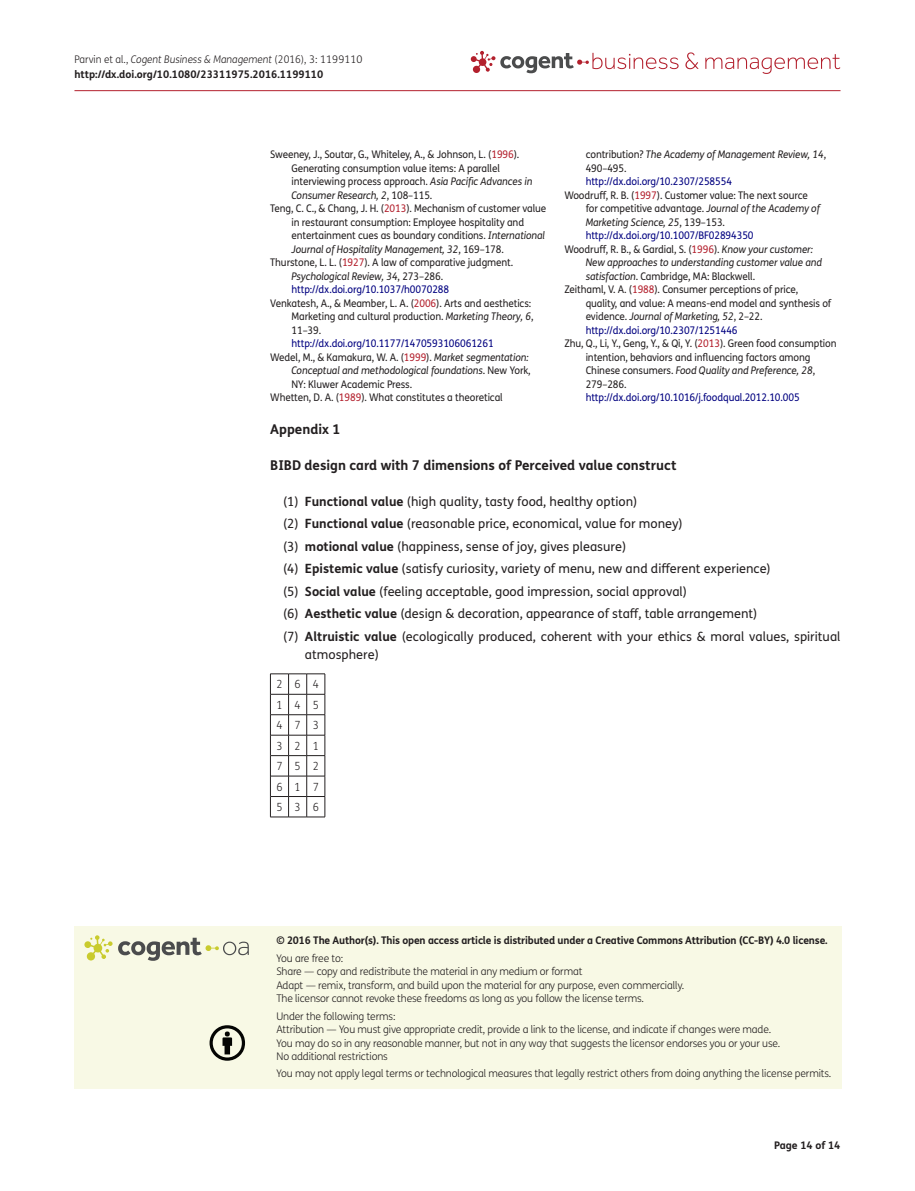
<style>
.page{position:relative;width:915px;height:1191px;background:#fff}
.page>*{position:absolute;margin:0;border:0;box-sizing:border-box;transform-origin:0 0}
.t1{font:700 13.5px "FS Me Pro";color:#231f20}
.t2{font:12.75px/22.5px "FS Me Pro";color:#231f20}
.t3{font:300 11.25px/20.4px "FS Me Pro";letter-spacing:1.125em;color:#231f20;text-align:justify;scale:.95 1}
.t4{font:10.5px "FS Me Pro";letter-spacing:-.01em;color:#231f20;scale:.95 1}
.t5{font:300 10.5px/13.5px "FS Me Pro";letter-spacing:-.015em;color:#231f20}
.t6{font:italic 10.5px/13.5px "FS Me Pro";letter-spacing:-.01em;color:#231f20;scale:.95 1}
.t7{font:10.5px "FS Me Pro";letter-spacing:-.01em;color:#000080;scale:.95 1}
.t8{font:700 10.5px/15px "FS Me Pro";letter-spacing:-.015em;color:#231f20}
.s1{font-weight:300}
.s2{font-weight:300;font-style:italic}
.s3{color:#b3202d}
.s4{font-style:italic}
.s5{font-style:normal}
.s6{font-weight:700}
</style>
<div class="page">
<svg style="left:685px;top:52px;width:13px;height:17px"></svg>
<svg style="left:705px;top:54px;width:135px;height:20px"></svg>
<svg style="left:470px;top:51px;width:208px;height:22px"></svg>
<hr style="left:74px;top:90px;width:766px;height:1px;background:#b3202d">
<svg style="left:270px;top:673px;width:55px;height:144px"></svg>
<div style="left:74px;top:926px;width:767px;height:162px;background:#f8f9e5"></div>
<svg style="left:118px;top:937px;width:131px;height:23px;background:#c7c8b8"></svg>
<svg style="left:84px;top:935px;width:28px;height:25px"></svg>
<svg style="left:209px;top:1025px;width:36px;height:35px"></svg>
<p class="t8" style="left:74px;top:51px;width:289px"><span class="s1">Parvin et al.,</span> <span class="s2">Cogent Business &amp; Management</span> <span class="s1">(2016), 3: 1199110 </span>http://dx.doi.org/10.1080/23311975.2016.1199110</p>
<p class="t4" style="left:270px;top:147px;width:264px">Sweeney, J., Soutar, G., Whiteley, A., &amp; Johnson, L. (<span class="s3">1996</span>).</p>
<p class="t4" style="left:291px;top:161px;width:221px">Generating consumption value items: A parallel</p>
<p class="t4" style="left:291px;top:174px;width:255px">interviewing process approach. <span class="s4">Asia Pacific Advances in</span></p>
<p class="t6" style="left:291px;top:188px;width:150px">Consumer Research, 2<span class="s5">, 108–115.</span></p>
<p class="t4" style="left:270px;top:201px;width:292px">Teng, C. C., &amp; Chang, J. H. (<span class="s3">2013</span>). Mechanism of customer value</p>
<p class="t4" style="left:291px;top:215px;width:246px">in restaurant consumption: Employee hospitality and</p>
<p class="t4" style="left:291px;top:228px;width:268px">entertainment cues as boundary conditions. <span class="s4">International</span></p>
<p class="t6" style="left:291px;top:242px;width:225px">Journal of Hospitality Management, 32<span class="s5">, 169–178.</span></p>
<p class="t4" style="left:270px;top:255px;width:257px">Thurstone, L. L. (<span class="s3">1927</span>). A law of comparative judgment.</p>
<p class="t6" style="left:291px;top:269px;width:161px">Psychological Review, 34<span class="s5">, 273–286.</span></p>
<p class="t7" style="left:291px;top:282px;width:167px">http://dx.doi.org/10.1037/h0070288</p>
<p class="t4" style="left:270px;top:296px;width:276px">Venkatesh, A., &amp; Meamber, L. A. (<span class="s3">2006</span>). Arts and aesthetics:</p>
<p class="t4" style="left:291px;top:309px;width:256px">Marketing and cultural production. <span class="s4">Marketing Theory, 6</span>,</p>
<p class="t4" style="left:291px;top:323px;width:33px">11–39.</p>
<p class="t7" style="left:291px;top:336px;width:214px">http://dx.doi.org/10.1177/1470593106061261</p>
<p class="t4" style="left:270px;top:350px;width:273px">Wedel, M., &amp; Kamakura, W. A. (<span class="s3">1999</span>). <span class="s4">Market segmentation:</span></p>
<p class="t6" style="left:291px;top:363px;width:253px">Conceptual and methodological foundations<span class="s5">. New York,</span></p>
<p class="t4" style="left:291px;top:377px;width:128px">NY: Kluwer Academic Press.</p>
<p class="t4" style="left:270px;top:390px;width:246px">Whetten, D. A. (<span class="s3">1989</span>). What constitutes a theoretical</p>
<p class="t6" style="left:585px;top:147px;width:254px"><span class="s5">contribution?</span> The Academy of Management Review, 14<span class="s5">,<br>490–495.</span></p>
<p class="t7" style="left:585px;top:174px;width:155px">http://dx.doi.org/10.2307/258554</p>
<p class="t4" style="left:564px;top:188px;width:258px">Woodruff, R. B. (<span class="s3">1997</span>). Customer value: The next source</p>
<p class="t4" style="left:585px;top:201px;width:248px">for competitive advantage. <span class="s4">Journal of the Academy of</span></p>
<p class="t6" style="left:585px;top:215px;width:148px">Marketing Science, 25<span class="s5">, 139–153.</span></p>
<p class="t7" style="left:585px;top:228px;width:178px">http://dx.doi.org/10.1007/BF02894350</p>
<p class="t4" style="left:564px;top:242px;width:263px">Woodruff, R. B., &amp; Gardial, S. (<span class="s3">1996</span>). <span class="s4">Know your customer:</span></p>
<p class="t6" style="left:585px;top:255px;width:250px">New approaches to understanding customer value and</p>
<p class="t4" style="left:585px;top:269px;width:180px"><span class="s4">satisfaction</span>. Cambridge, MA: Blackwell.</p>
<p class="t4" style="left:564px;top:282px;width:248px">Zeithaml, V. A. (<span class="s3">1988</span>). Consumer perceptions of price,</p>
<p class="t4" style="left:585px;top:296px;width:260px">quality, and value: A means-end model and synthesis of</p>
<p class="t6" style="left:585px;top:309px;width:187px"><span class="s5">evidence.</span> Journal of Marketing, 52<span class="s5">, 2–22.</span></p>
<p class="t7" style="left:585px;top:323px;width:161px">http://dx.doi.org/10.2307/1251446</p>
<p class="t4" style="left:564px;top:336px;width:288px">Zhu, Q., Li, Y., Geng, Y., &amp; Qi, Y. (<span class="s3">2013</span>). Green food consumption</p>
<p class="t4" style="left:585px;top:350px;width:238px">intention, behaviors and influencing factors among</p>
<p class="t6" style="left:585px;top:363px;width:243px"><span class="s5">Chinese consumers.</span> Food Quality and Preference, 28<span class="s5">,</span></p>
<p class="t4" style="left:585px;top:377px;width:44px">279–286.</p>
<p class="t7" style="left:585px;top:390px;width:227px">http://dx.doi.org/10.1016/j.foodqual.2012.10.005</p>
<p class="t1" style="left:270px;top:418px;width:72px">Appendix 1</p>
<p class="t1" style="left:270px;top:454px;width:407px">BIBD design card with 7 dimensions of Perceived value construct</p>
<p class="t2" style="left:283px;top:490px;width:559px">(1) <span class="s6">Functional value</span> (high quality, tasty food, healthy option)<br>(2) <span class="s6">Functional value</span> (reasonable price, economical, value for money)<br>(3) <span class="s6">motional value</span> (happiness, sense of joy, gives pleasure)<br>(4) <span class="s6">Epistemic value</span> (satisfy curiosity, variety of menu, new and different experience)<br>(5) <span class="s6">Social value</span> (feeling acceptable, good impression, social approval)<br>(6) <span class="s6">Aesthetic value</span> (design &amp; decoration, appearance of staff, table arrangement)<br>(7) <span class="s6">Altruistic value</span> (ecologically produced, coherent with your ethics &amp; moral values, spiritual</p>
<p class="t2" style="left:305px;top:643px;width:75px">atmosphere)</p>
<p class="t3" style="left:276px;top:674px;width:46px">264<br>145<br>473<br>321<br>752<br>617<br>536</p>
<p class="t8" style="left:276px;top:932px;width:552px">© 2016 The Author(s). This open access article is distributed under a Creative Commons Attribution (CC-BY) 4.0 license.</p>
<p class="t5" style="left:276px;top:950px;width:409px">You are free to:<br>Share — copy and redistribute the material in any medium or format<br>Adapt — remix, transform, and build upon the material for any purpose, even commercially.<br>The licensor cannot revoke these freedoms as long as you follow the license terms.</p>
<p class="t5" style="left:276px;top:1009px;width:505px">Under the following terms:<br>Attribution — You must give appropriate credit, provide a link to the license, and indicate if changes were made.<br>You may do so in any reasonable manner, but not in any way that suggests the licensor endorses you or your use.<br>No additional restrictions</p>
<p class="t5" style="left:276px;top:1066px;width:556px">You may not apply legal terms or technological measures that legally restrict others from doing anything the license permits.</p>
<p class="t8" style="left:773px;top:1137px;width:68px">Page 14 of 14</p>
</div>
